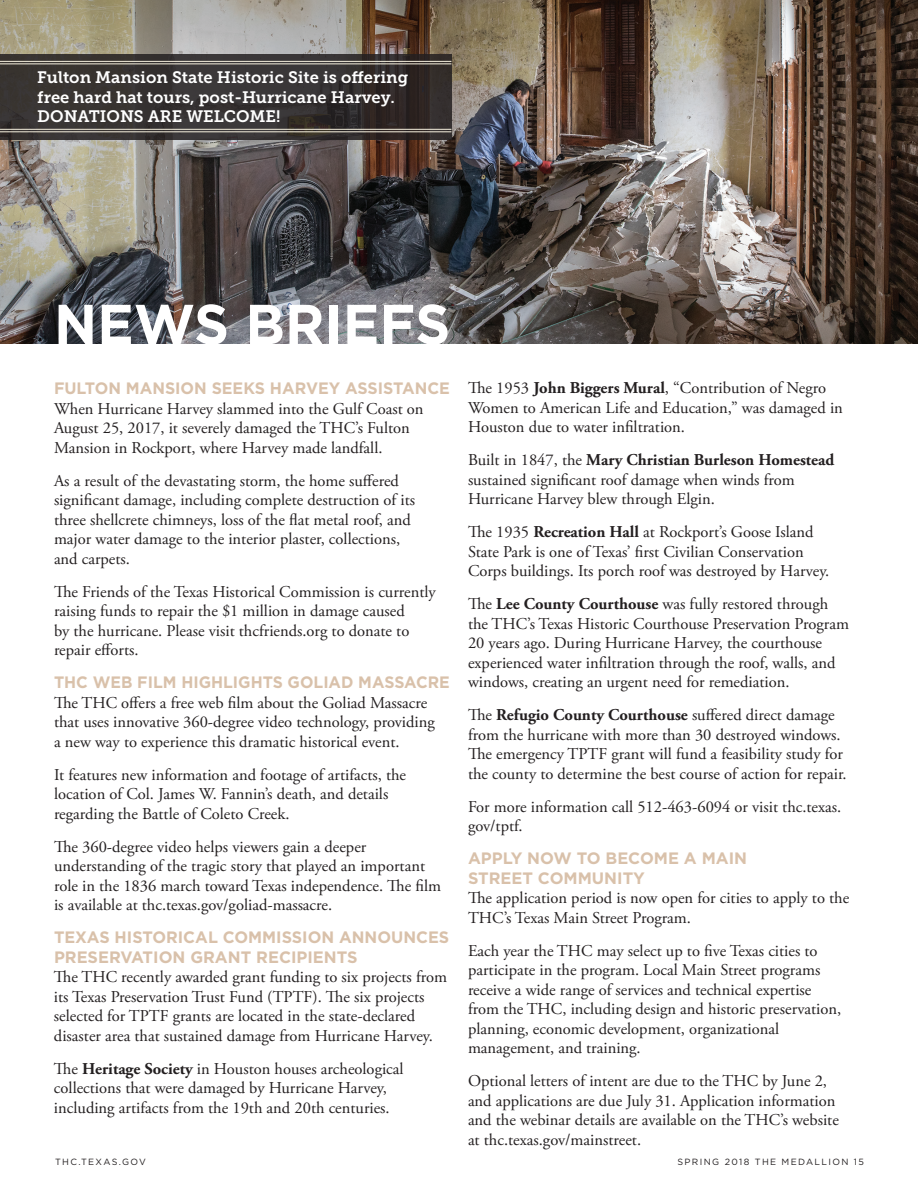
<style>
.page{position:relative;width:918px;height:1188px;background:#fff}
.page>*{position:absolute;margin:0;border:0;box-sizing:border-box;transform-origin:0 0}
.t1{font:700 56.4px "Gotham";color:#fff}
.t2{font:16.5px/19.5px "Adobe Garamond Pro";color:#231f20}
.t3{font:700 16.5px/19.5px "Gotham";color:#d9c1aa}
.t4{font:16.5px/19.5px "Museo Slab 700";color:#fff}
.t5{font:700 16.5px "Gotham";color:#d9c1aa;scale:.96 1}
.t6{font:9px "Gotham";letter-spacing:.15em;color:#231f20}
.s1{font-weight:700}
</style>
<div class="page">
<img style="left:0;top:0;width:918px;height:344px">
<svg style="left:0;top:54px;width:451px;height:85px;background:#393433"></svg>
<hr style="left:0;top:64px;width:451px;height:1px;background:#f7f1df">
<hr style="left:0;top:61px;width:451px;height:1px;background:#f7f1df">
<hr style="left:0;top:132px;width:451px;height:1px;background:#f7f1df">
<hr style="left:0;top:129px;width:451px;height:1px;background:#f7f1df">
<p class="t4" style="left:37px;top:68px;width:372px">Fulton Mansion State Historic Site is offering free hard hat tours, post-Hurricane Harvey.<br>DONATIONS ARE WELCOME!</p>
<h1 class="t1" style="left:54px;top:287px;width:398px">NEWS BRIEFS</h1>
<p class="t3" style="left:54px;top:379px;width:397px">FULTON MANSION SEEKS HARVEY ASSISTANCE</p>
<p class="t2" style="left:54px;top:400px;width:371px">When Hurricane Harvey slammed into the Gulf Coast on<br>August 25, 2017, it severely damaged the THC’s Fulton<br>Mansion in Rockport, where Harvey made landfall.</p>
<p class="t2" style="left:54px;top:472px;width:363px">As a result of the devastating storm, the home suffered significant damage, including complete destruction of its three shellcrete chimneys, loss of the flat metal roof, and major water damage to the interior plaster, collections, and carpets.</p>
<p class="t2" style="left:54px;top:583px;width:383px">The Friends of the Texas Historical Commission is currently raising funds to repair the $1 million in damage caused<br>by the hurricane. Please visit thcfriends.org to donate to repair efforts.</p>
<p class="t5" style="left:54px;top:672px;width:414px">THC WEB FILM HIGHLIGHTS GOLIAD MASSACRE</p>
<p class="t2" style="left:54px;top:694px;width:382px">The THC offers a free web film about the Goliad Massacre that uses innovative 360-degree video technology, providing a new way to experience this dramatic historical event.</p>
<p class="t2" style="left:54px;top:766px;width:354px">It features new information and footage of artifacts, the location of Col. James W. Fannin’s death, and details regarding the Battle of Coleto Creek.</p>
<p class="t2" style="left:54px;top:838px;width:389px">The 360-degree video helps viewers gain a deeper understanding of the tragic story that played an important role in the 1836 march toward Texas independence. The film is available at thc.texas.gov/goliad-massacre.</p>
<p class="t3" style="left:54px;top:928px;width:397px">TEXAS HISTORICAL COMMISSION ANNOUNCES<br>PRESERVATION GRANT RECIPIENTS</p>
<p class="t2" style="left:54px;top:968px;width:395px">The THC recently awarded grant funding to six projects from its Texas Preservation Trust Fund (TPTF). The six projects selected for TPTF grants are located in the state-declared disaster area that sustained damage from Hurricane Harvey.</p>
<p class="t2" style="left:54px;top:1060px;width:351px">The <span class="s1">Heritage Society</span> in Houston houses archeological collections that were damaged by Hurricane Harvey, including artifacts from the 19th and 20th centuries.</p>
<p class="t2" style="left:468px;top:379px;width:376px">The 1953 <span class="s1">John Biggers Mural</span>, “Contribution of Negro<br>Women to American Life and Education,” was damaged in<br>Houston due to water infiltration.</p>
<p class="t2" style="left:468px;top:451px;width:368px">Built in 1847, the <span class="s1">Mary Christian Burleson Homestead </span>sustained significant roof damage when winds from<br>Hurricane Harvey blew through Elgin.</p>
<p class="t2" style="left:468px;top:523px;width:363px">The 1935 <span class="s1">Recreation Hall</span> at Rockport’s Goose Island<br>State Park is one of Texas’ first Civilian Conservation<br>Corps buildings. Its porch roof was destroyed by Harvey.</p>
<p class="t2" style="left:468px;top:595px;width:383px">The <span class="s1">Lee County Courthouse</span> was fully restored through the THC’s Texas Historic Courthouse Preservation Program 20 years ago. During Hurricane Harvey, the courthouse experienced water infiltration through the roof, walls, and windows, creating an urgent need for remediation.</p>
<p class="t2" style="left:468px;top:706px;width:380px">The <span class="s1">Refugio County Courthouse</span> suffered direct damage from the hurricane with more than 30 destroyed windows.<br>The emergency TPTF grant will fund a feasibility study for the county to determine the best course of action for repair.</p>
<p class="t2" style="left:468px;top:797px;width:375px">For more information call 512-463-6094 or visit thc.texas. gov/tptf.</p>
<p class="t3" style="left:468px;top:849px;width:281px">APPLY NOW TO BECOME A MAIN<br>STREET COMMUNITY</p>
<p class="t2" style="left:468px;top:889px;width:383px">The application period is now open for cities to apply to the<br>THC’s Texas Main Street Program.</p>
<p class="t2" style="left:468px;top:941px;width:375px">Each year the THC may select up to five Texas cities to participate in the program. Local Main Street programs receive a wide range of services and technical expertise from the THC, including design and historic preservation, planning, economic development, organizational management, and training.</p>
<p class="t2" style="left:468px;top:1072px;width:372px">Optional letters of intent are due to the THC by June 2, and applications are due July 31. Application information and the webinar details are available on the THC’s website at thc.texas.gov/mainstreet.</p>
<p class="t6" style="left:55px;top:1156px;width:92px">THC.TEXAS.GOV</p>
<p class="t6" style="left:677px;top:1156px;width:188px">SPRING 2018 THE MEDALLION 15</p>
</div>
